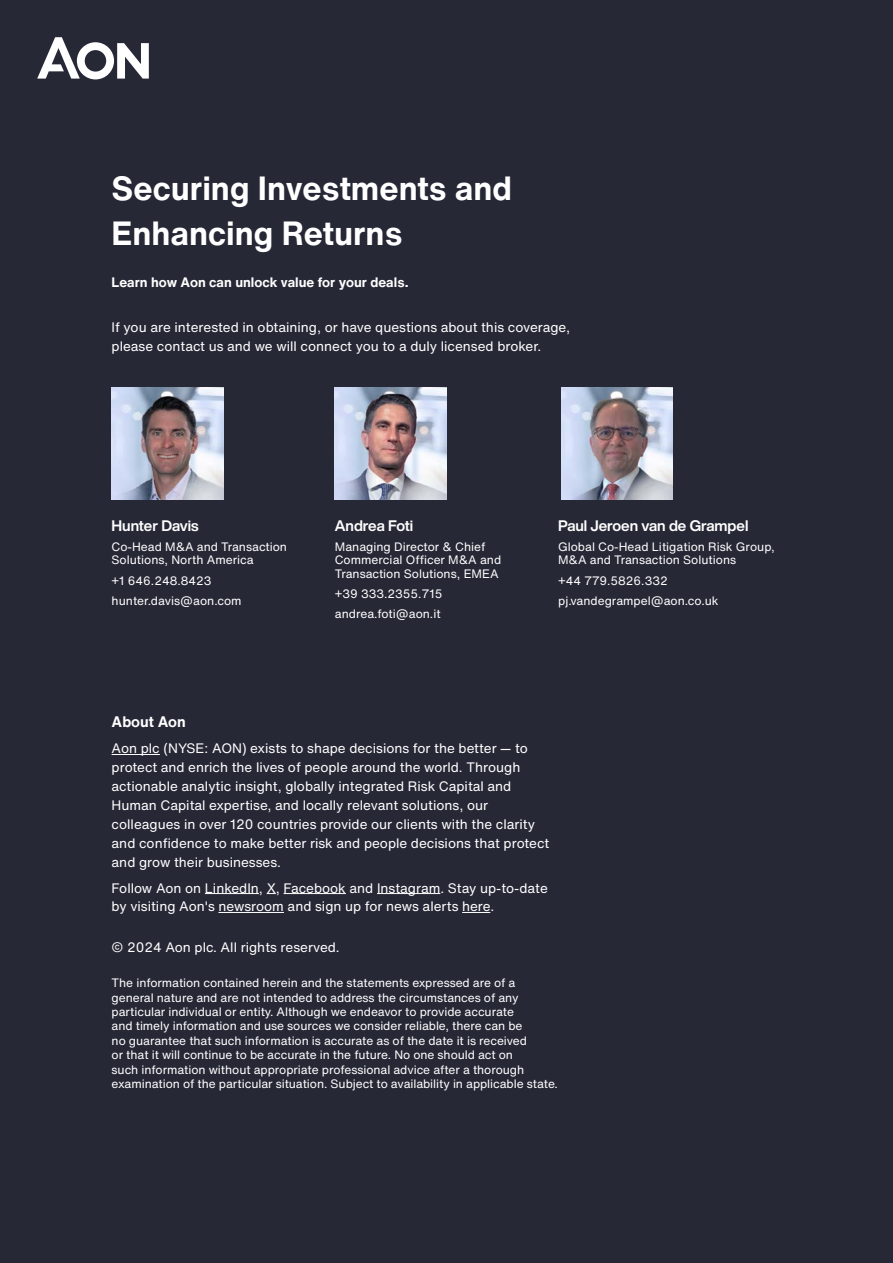
<style>
.page{position:relative;width:893px;height:1263px;background:#262836}
.page>*{position:absolute;margin:0;border:0;box-sizing:border-box;transform-origin:0 0}
.About_subhead_10pt{font:700 33px/45px "Helvetica Now Text";color:#fff}
.Body_Copy_9pt{font:700 15px "Helvetica Now Display";color:#fff}
.About_subhead_10pt-2{font:700 15px "Helvetica Now Text";color:#fff}
.Body_Copy_9pt-2{font:13.5px/18.9px "Helvetica Now Text";color:#fff}
.Body_Copy_9pt-3{font:700 13.5px "Helvetica Now Text";color:#fff}
.Body_Copy_9pt-4{font:12px/14.4px "Helvetica Now Text";letter-spacing:-.005em;color:#fff}
</style>
<div class="page">
<svg style="left:37px;top:37px;width:112px;height:42px"></svg>
<hr style="left:112px;top:754px;width:48px;height:1px;background:#fff">
<hr style="left:205px;top:893px;width:54px;height:1px;background:#fff">
<hr style="left:284px;top:893px;width:62px;height:1px;background:#fff">
<hr style="left:377px;top:893px;width:63px;height:1px;background:#fff">
<hr style="left:218px;top:912px;width:66px;height:1px;background:#fff">
<svg style="left:462px;top:912px;width:28px;height:1px"></svg>
<img style="left:112px;top:388px;width:111px;height:111px">
<img style="left:334px;top:388px;width:112px;height:111px">
<img style="left:561px;top:388px;width:112px;height:111px">
<p class="About_subhead_10pt" style="left:112px;top:166px;width:402px">Securing Investments and<br>Enhancing Returns</p>
<p class="Body_Copy_9pt-3" style="left:112px;top:273px;width:298px">Learn how Aon can unlock value for your deals.</p>
<p class="Body_Copy_9pt-2" style="left:112px;top:318px;width:460px">If you are interested in obtaining, or have questions about this coverage, please contact us and we will connect you to a duly licensed broker.</p>
<p class="Body_Copy_9pt" style="left:112px;top:515px;width:89px">Hunter Davis</p>
<p class="Body_Copy_9pt-4" style="left:112px;top:540px;width:177px;line-height:13.5px">Co-Head M&amp;A and Transaction<br>Solutions, North America</p>
<p class="Body_Copy_9pt-4" style="left:112px;top:573px;width:101px">+1 646.248.8423</p>
<p class="Body_Copy_9pt-4" style="left:112px;top:593px;width:132px">hunter.davis@aon.com</p>
<p class="Body_Copy_9pt" style="left:335px;top:515px;width:80px">Andrea Foti</p>
<p class="Body_Copy_9pt-4" style="left:335px;top:540px;width:168px;line-height:13.5px">Managing Director &amp; Chief<br>Commercial Officer M&amp;A and<br>Transaction Solutions, EMEA</p>
<p class="Body_Copy_9pt-4" style="left:335px;top:587px;width:109px">+39 333.2355.715</p>
<p class="Body_Copy_9pt-4" style="left:335px;top:607px;width:107px">andrea.foti@aon.it</p>
<p class="Body_Copy_9pt" style="left:558px;top:515px;width:192px">Paul Jeroen van de Grampel</p>
<p class="Body_Copy_9pt-4" style="left:558px;top:540px;width:218px;line-height:13.5px">Global Co-Head Litigation Risk Group,<br>M&amp;A and Transaction Solutions</p>
<p class="Body_Copy_9pt-4" style="left:558px;top:573px;width:111px">+44 779.5826.332</p>
<p class="Body_Copy_9pt-4" style="left:558px;top:593px;width:162px">pj.vandegrampel@aon.co.uk</p>
<p class="About_subhead_10pt-2" style="left:112px;top:712px;width:76px">About Aon</p>
<p class="Body_Copy_9pt-2" style="left:112px;top:739px;width:439px">Aon plc (NYSE: AON) exists to shape decisions for the better — to protect and enrich the lives of people around the world. Through actionable analytic insight, globally integrated Risk Capital and Human Capital expertise, and locally relevant solutions, our colleagues in over 120 countries provide our clients with the clarity and confidence to make better risk and people decisions that protect and grow their businesses.</p>
<p class="Body_Copy_9pt-2" style="left:112px;top:878px;width:438px">Follow Aon on LinkedIn, X, Facebook and Instagram. Stay up-to-date by visiting Aon's newsroom and sign up for news alerts here.</p>
<p class="Body_Copy_9pt-2" style="left:112px;top:937px;width:230px">© 2024 Aon plc. All rights reserved.</p>
<p class="Body_Copy_9pt-4" style="left:112px;top:976px;width:448px">The information contained herein and the statements expressed are of a general nature and are not intended to address the circumstances of any particular individual or entity. Although we endeavor to provide accurate<br>and timely information and use sources we consider reliable, there can be<br>no guarantee that such information is accurate as of the date it is received<br>or that it will continue to be accurate in the future. No one should act on<br>such information without appropriate professional advice after a thorough examination of the particular situation. Subject to availability in applicable state.</p>
</div>
